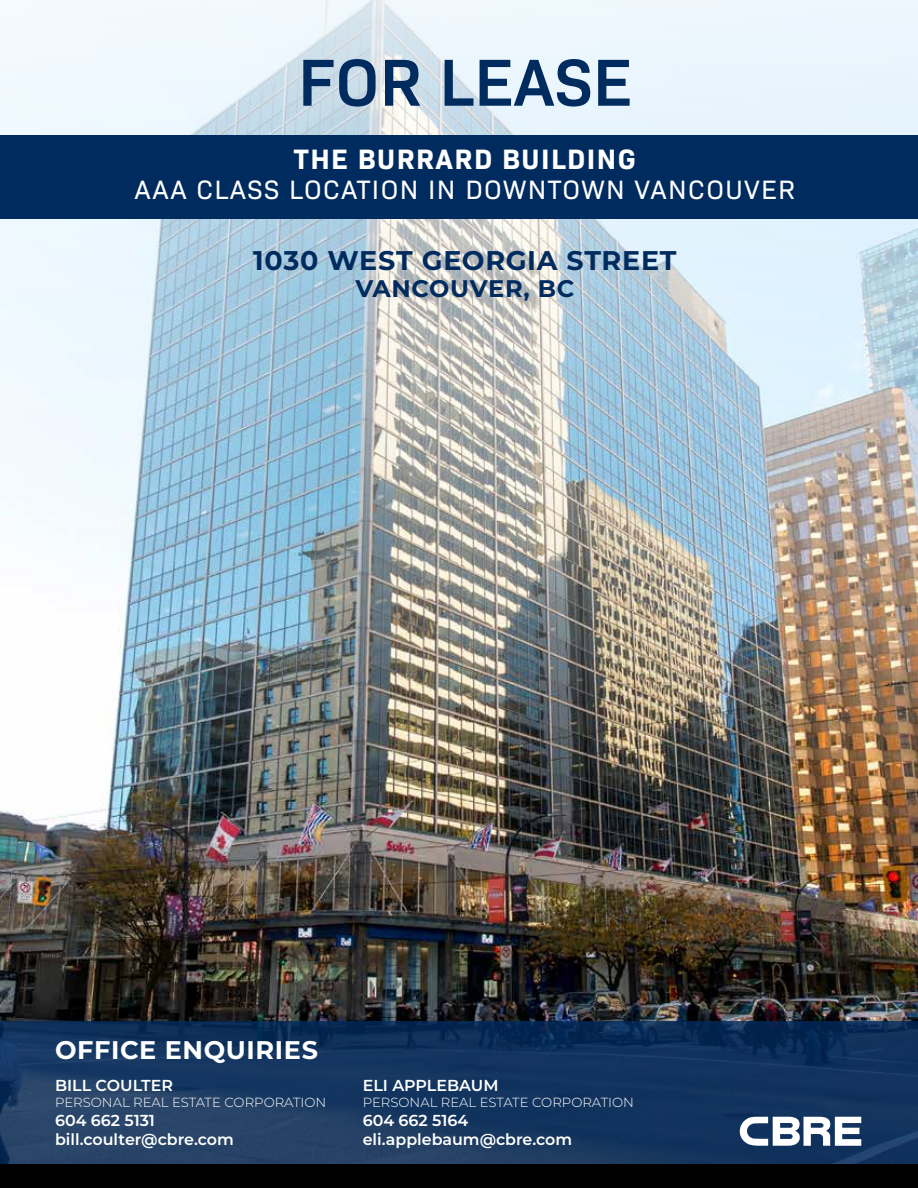
<style>
.page{position:relative;width:918px;height:1188px;background:#fff}
.page>*{position:absolute;margin:0;border:0;box-sizing:border-box;transform-origin:0 0}
.t1{font:600 67.5px "Bio Sans";color:#002b5f}
.t2{font:700 28.5px "Bio Sans";letter-spacing:.05em;color:#fff}
.t3{font:27px "Bio Sans";letter-spacing:.05em;color:#fff}
.t4{font:700 27px "Montserrat";letter-spacing:.025em;color:#002b5f}
.t5{font:700 25.5px "Montserrat";letter-spacing:.025em;color:#fff}
.t6{font:700 24px "Montserrat";letter-spacing:.025em;color:#002b5f}
.t7{font:600 15.9px/19px "Montserrat";color:#fff}
.t8{font:300 13.2px "Montserrat";color:#fff}
</style>
<div class="page">
<img style="left:0;top:0;width:918px;height:1022px">
<svg style="left:0;top:1022px;width:918px;height:143px;background:#15365e"></svg>
<div style="left:0;top:135px;width:918px;height:84px;background:#002b5f"></div>
<div style="left:0;top:1165px;width:918px;height:23px;background:#000"></div>
<svg style="left:740px;top:1117px;width:121px;height:29px"></svg>
<h1 class="t1" style="left:298px;top:31px;width:336px">FOR LEASE</h1>
<h2 class="t2" style="left:294px;top:138px;width:343px">THE BURRARD BUILDING</h2>
<h3 class="t3" style="left:135px;top:170px;width:662px">AAA CLASS LOCATION IN DOWNTOWN VANCOUVER</h3>
<h3 class="t4" style="left:253px;top:241px;width:425px">1030 WEST GEORGIA STREET</h3>
<h3 class="t6" style="left:355px;top:271px;width:220px">VANCOUVER, BC</h3>
<h3 class="t5" style="left:55px;top:1031px;width:264px">OFFICE ENQUIRIES</h3>
<p class="t7" style="left:55px;top:1075px;width:120px">BILL COULTER</p>
<p class="t8" style="left:55px;top:1093px;width:273px">PERSONAL REAL ESTATE CORPORATION</p>
<p class="t7" style="left:55px;top:1110px;width:180px">604 662 5131 bill.coulter@cbre.com</p>
<p class="t7" style="left:363px;top:1075px;width:137px">ELI APPLEBAUM</p>
<p class="t8" style="left:363px;top:1093px;width:273px">PERSONAL REAL ESTATE CORPORATION</p>
<p class="t7" style="left:363px;top:1110px;width:211px">604 662 5164 eli.applebaum@cbre.com</p>
</div>
